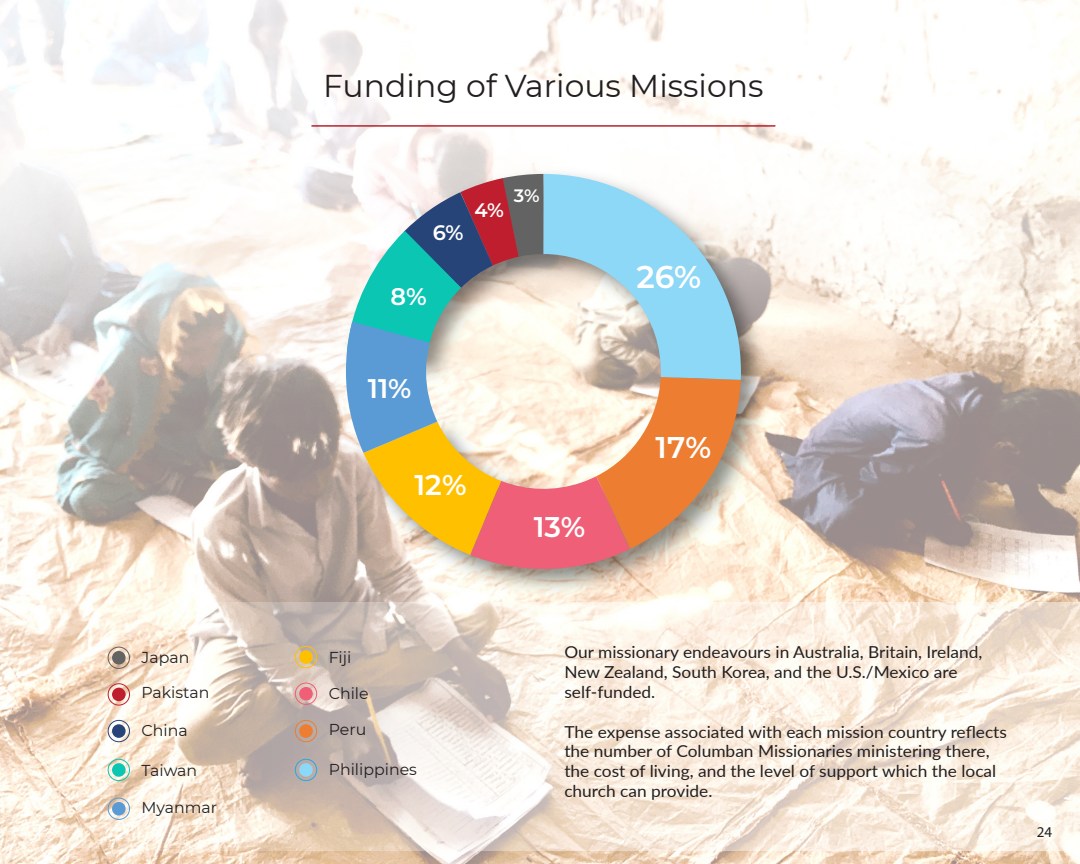
<style>
.page{position:relative;width:1080px;height:864px;background:#fff}
.page>*{position:absolute;margin:0;border:0;box-sizing:border-box;transform-origin:0 0}
.t1{font:31.5px "Montserrat";color:#231f20}
.t2{font:600 31.5px "Montserrat Alternates";color:#fff}
.t3{font:600 30px "Montserrat Alternates";color:#fff}
.t4{font:600 28.5px "Montserrat Alternates";color:#fff}
.t5{font:600 27px "Montserrat Alternates";color:#fff}
.t6{font:600 24px "Montserrat Alternates";color:#fff}
.t7{font:600 21px "Montserrat Alternates";color:#fff}
.t8{font:600 19.5px "Montserrat Alternates";color:#fff}
.t9{font:600 18px "Montserrat Alternates";color:#fff}
.t10{font:16.5px/19.8px "Lato";color:#231f20;scale:1.05 1}
.t11{font:15.75px "Montserrat";color:#231f20}
.t12{font:15px "Myriad Pro";color:#231f20}
</style>
<div class="page">
<img style="left:0;top:0;width:1080px;height:864px">
<img style="left:335px;top:162px;width:439px;height:440px">
<svg style="left:346px;top:174px;width:395px;height:395px;background:#c4bbad"></svg>
<svg style="left:0;top:603px;width:1080px;height:248px"></svg>
<hr style="left:311px;top:125px;width:464px;height:2px;background:#b7232d">
<img style="left:64px;top:0;width:495px;height:36px">
<div style="left:112px;top:651px;width:14px;height:14px;background:#636363;border-radius:50%"></div>
<div style="left:108px;top:647px;width:22px;height:22px;border:1px solid #636363;border-radius:50%"></div>
<div style="left:112px;top:688px;width:14px;height:13px;background:#be1e2d;border-radius:50%"></div>
<div style="left:108px;top:683px;width:22px;height:22px;border:1px solid #be1e2d;border-radius:50%"></div>
<div style="left:112px;top:724px;width:14px;height:14px;background:#264478;border-radius:50%"></div>
<div style="left:108px;top:720px;width:22px;height:22px;border:1px solid #264478;border-radius:50%"></div>
<div style="left:112px;top:763px;width:14px;height:14px;background:#0cc6b4;border-radius:50%"></div>
<div style="left:108px;top:759px;width:22px;height:22px;border:1px solid #0cc6b4;border-radius:50%"></div>
<div style="left:112px;top:802px;width:14px;height:14px;background:#5b9bd5;border-radius:50%"></div>
<div style="left:108px;top:798px;width:22px;height:22px;border:1px solid #5b9bd5;border-radius:50%"></div>
<div style="left:299px;top:763px;width:14px;height:14px;background:#8dd7f7;border-radius:50%"></div>
<div style="left:295px;top:759px;width:22px;height:22px;border:1px solid #26a9e0;border-radius:50%"></div>
<div style="left:299px;top:724px;width:14px;height:14px;background:#ed7d31;border-radius:50%"></div>
<div style="left:295px;top:720px;width:22px;height:22px;border:1px solid #ed7d31;border-radius:50%"></div>
<div style="left:299px;top:687px;width:14px;height:14px;background:#f05f78;border-radius:50%"></div>
<div style="left:295px;top:683px;width:22px;height:22px;border:1px solid #f05f78;border-radius:50%"></div>
<div style="left:299px;top:650px;width:14px;height:14px;background:#ffc000;border-radius:50%"></div>
<div style="left:295px;top:646px;width:22px;height:22px;border:1px solid #ffc000;border-radius:50%"></div>
<p class="t11" style="left:142px;top:646px;width:49px">Japan</p>
<p class="t11" style="left:142px;top:682px;width:69px">Pakistan</p>
<p class="t11" style="left:142px;top:720px;width:48px">China</p>
<p class="t11" style="left:142px;top:759px;width:57px">Taiwan</p>
<p class="t11" style="left:142px;top:797px;width:77px">Myanmar</p>
<h1 class="t1" style="left:323px;top:64px;width:442px">Funding of Various Missions</h1>
<p class="t7" style="left:433px;top:218px;width:32px">6%</p>
<p class="t8" style="left:475px;top:197px;width:31px">4%</p>
<p class="t9" style="left:514px;top:183px;width:27px">3%</p>
<h3 class="t6" style="left:391px;top:280px;width:38px">8%</h3>
<h3 class="t5" style="left:368px;top:369px;width:45px">11%</h3>
<h3 class="t4" style="left:414px;top:465px;width:54px">12%</h3>
<h3 class="t4" style="left:534px;top:507px;width:53px">13%</h3>
<h1 class="t2" style="left:637px;top:254px;width:66px">26%</h1>
<h2 class="t3" style="left:656px;top:427px;width:57px">17%</h2>
<p class="t11" style="left:329px;top:647px;width:24px">Fiji</p>
<p class="t11" style="left:329px;top:683px;width:41px">Chile</p>
<p class="t11" style="left:329px;top:719px;width:39px">Peru</p>
<p class="t11" style="left:329px;top:759px;width:90px">Philippines</p>
<p class="t10" style="left:564px;top:642px;width:400px">Our missionary endeavours in Australia, Britain, Ireland,<br>New Zealand, South Korea, and the U.S./Mexico are self-funded.</p>
<p class="t10" style="left:564px;top:721px;width:423px">The expense associated with each mission country reflects the number of Columban Missionaries ministering there, the cost of living, and the level of support which the local church can provide.</p>
<p class="t12" style="left:1037px;top:822px;width:17px">24</p>
</div>
